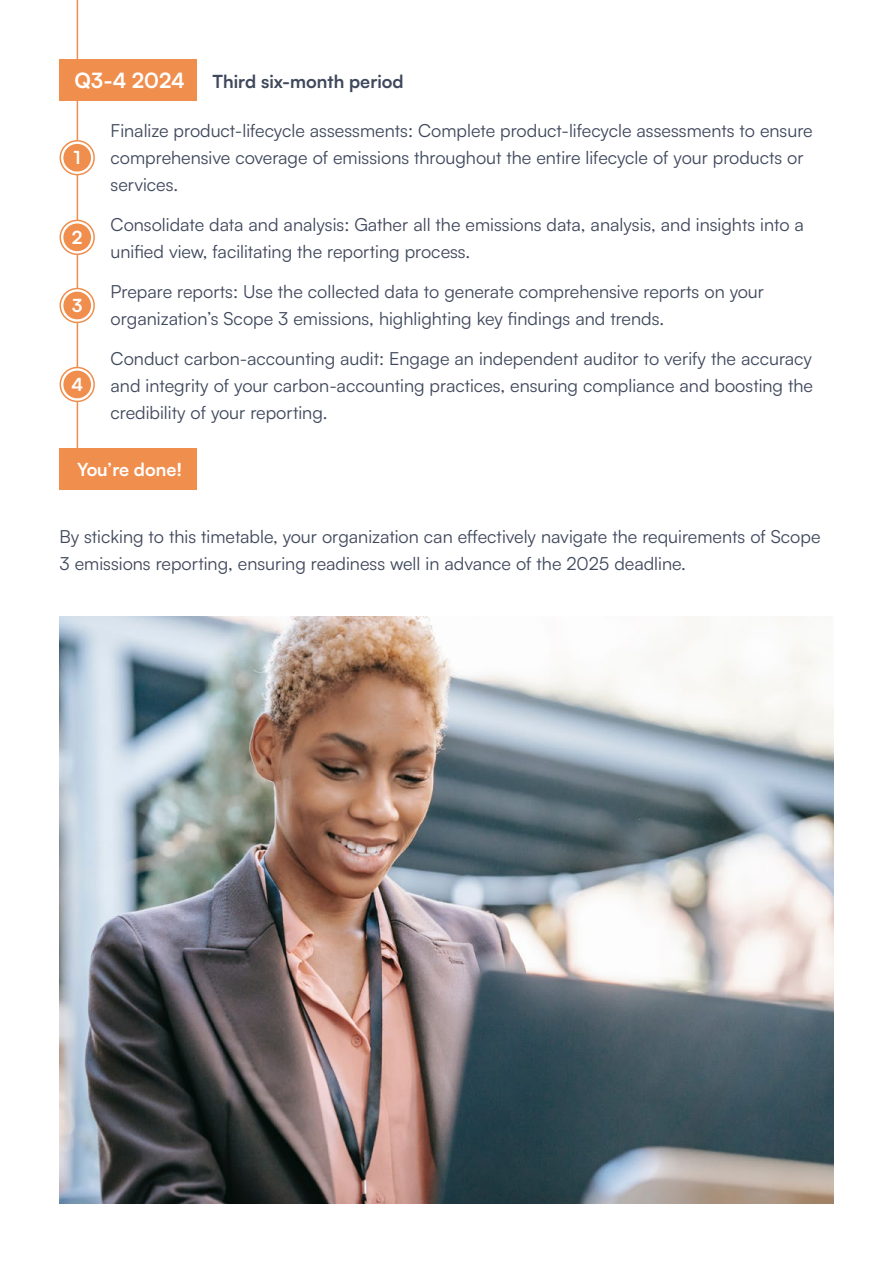
<style>
.page{position:relative;width:893px;height:1263px;background:#fff}
.page>*{position:absolute;margin:0;border:0;box-sizing:border-box;transform-origin:0 0}
.t1{font:700 21px "Satoshi";color:#fff}
.t2{font:18px/27px "Satoshi";color:#3f485c}
.t3{font:700 18px "Satoshi";color:#3f485c}
.t4{font:700 18px "Satoshi";letter-spacing:-.005em;color:#fff}
</style>
<div class="page">
<hr style="left:77px;top:101px;width:1px;height:350px;background:#f08e4d">
<img style="left:60px;top:617px;width:773px;height:586px">
<div style="left:60px;top:60px;width:137px;height:41px;background:#f08e4d"></div>
<div style="left:60px;top:449px;width:137px;height:41px;background:#f08e4d"></div>
<hr style="left:77px;top:0;width:1px;height:64px;background:#f08e4d">
<svg style="left:60px;top:141px;width:34px;height:34px"></svg>
<div style="left:60px;top:140px;width:35px;height:35px;border:2px solid #f08e4d;border-radius:50%"></div>
<div style="left:63px;top:144px;width:28px;height:28px;background:#f08e4d;border-radius:50%"></div>
<svg style="left:60px;top:220px;width:34px;height:34px"></svg>
<div style="left:60px;top:220px;width:35px;height:35px;border:2px solid #f08e4d;border-radius:50%"></div>
<div style="left:63px;top:223px;width:28px;height:28px;background:#f08e4d;border-radius:50%"></div>
<svg style="left:60px;top:289px;width:34px;height:33px"></svg>
<div style="left:60px;top:288px;width:35px;height:35px;border:2px solid #f08e4d;border-radius:50%"></div>
<div style="left:63px;top:292px;width:28px;height:27px;background:#f08e4d;border-radius:50%"></div>
<svg style="left:60px;top:367px;width:34px;height:34px"></svg>
<div style="left:60px;top:367px;width:35px;height:35px;border:2px solid #f08e4d;border-radius:50%"></div>
<div style="left:63px;top:371px;width:28px;height:27px;background:#f08e4d;border-radius:50%"></div>
<p class="t1" style="left:75px;top:65px;width:112px">Q3-4 2024</p>
<p class="t3" style="left:213px;top:68px;width:193px">Third six-month period</p>
<p class="t2" style="left:111px;top:117px;width:704px">Finalize product-lifecycle assessments: Complete product-lifecycle assessments to ensure comprehensive coverage of emissions throughout the entire lifecycle of your products or services.</p>
<p class="t2" style="left:111px;top:210px;width:695px">Consolidate data and analysis: Gather all the emissions data, analysis, and insights into a unified view, facilitating the reporting process.</p>
<p class="t2" style="left:111px;top:277px;width:655px">Prepare reports: Use the collected data to generate comprehensive reports on your organization’s Scope 3 emissions, highlighting key findings and trends.</p>
<p class="t2" style="left:111px;top:344px;width:704px;text-align:justify">Conduct carbon-accounting audit: Engage an independent auditor to verify the accuracy and integrity of your carbon-accounting practices, ensuring compliance and boosting the credibility of your reporting.</p>
<p class="t4" style="left:74px;top:145px;width:9px">1</p>
<p class="t4" style="left:72px;top:224px;width:12px">2</p>
<p class="t4" style="left:72px;top:292px;width:12px">3</p>
<p class="t4" style="left:71px;top:371px;width:13px">4</p>
<p class="t4" style="left:77px;top:456px;width:107px">You’re done!</p>
<p class="t2" style="left:60px;top:522px;width:762px">By sticking to this timetable, your organization can effectively navigate the requirements of Scope<br>3 emissions reporting, ensuring readiness well in advance of the 2025 deadline.</p>
</div>
